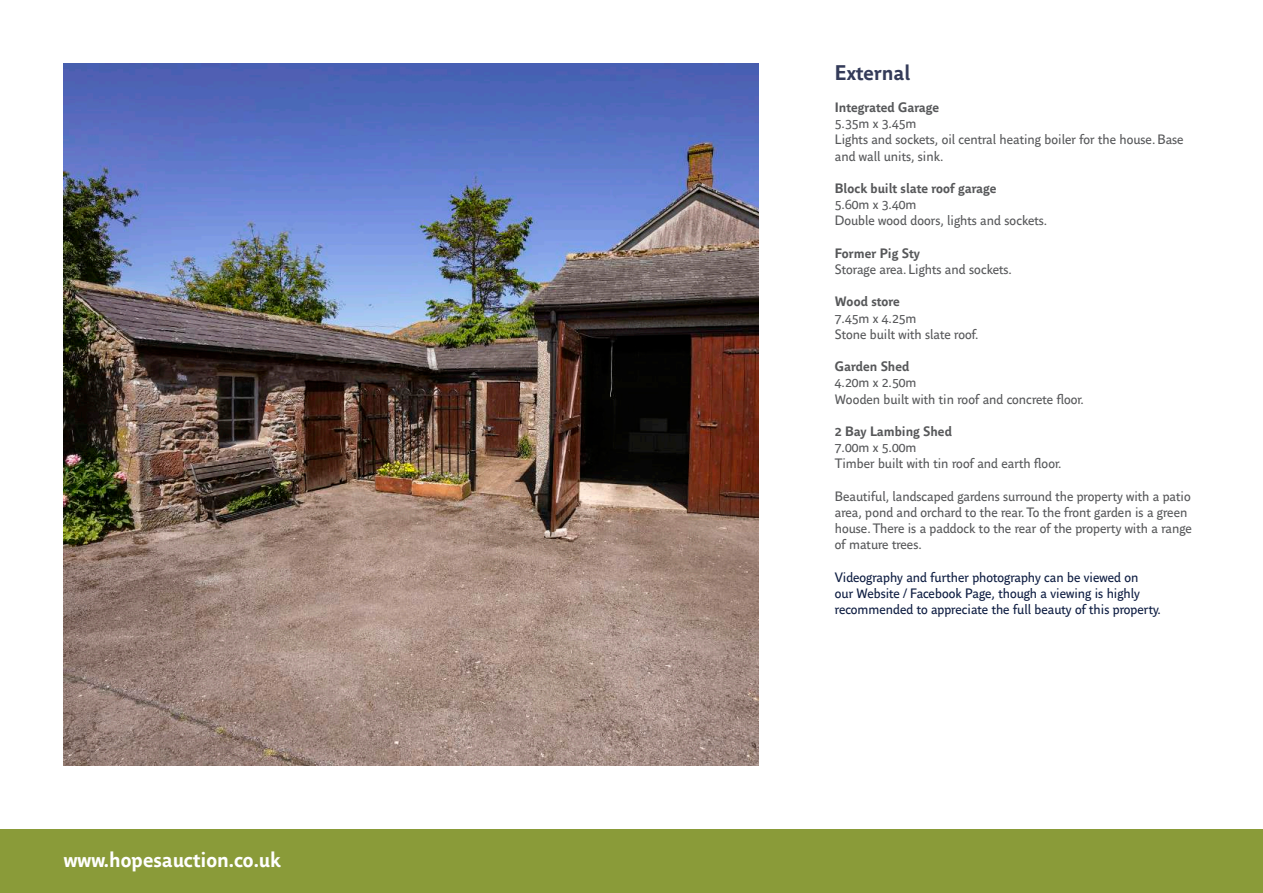
<style>
.page{position:relative;width:1263px;height:893px;background:#fff}
.page>*{position:absolute;margin:0;border:0;box-sizing:border-box;transform-origin:0 0}
.t1{font:700 21px "Parisine Office Std";color:#fff}
.t2{font:700 21px "Parisine Office Std";color:#343b59}
.t3{font:13.5px/16.2px "Parisine Office Std";color:#57585a}
.t4{font:13.5px/16.2px "Parisine Office Std";color:#0e1d42}
.t5{font:700 13.5px "Parisine Office Std";color:#57585a}
</style>
<div class="page">
<div style="left:0;top:829px;width:1263px;height:64px;background:#8a9b39"></div>
<img style="left:64px;top:64px;width:694px;height:701px">
<h1 class="t1" style="left:64px;top:847px;width:219px">www.hopesauction.co.uk</h1>
<h1 class="t2" style="left:835px;top:60px;width:77px">External</h1>
<p class="t5" style="left:835px;top:99px;width:106px">Integrated Garage</p>
<p class="t3" style="left:835px;top:116px;width:350px">5.35m x 3.45m<br>Lights and sockets, oil central heating boiler for the house. Base and wall units, sink.</p>
<p class="t5" style="left:835px;top:180px;width:163px">Block built slate roof garage</p>
<p class="t3" style="left:835px;top:197px;width:214px">5.60m x 3.40m<br>Double wood doors, lights and sockets.</p>
<p class="t5" style="left:835px;top:245px;width:86px">Former Pig Sty</p>
<p class="t3" style="left:835px;top:261px;width:178px">Storage area. Lights and sockets.</p>
<p class="t5" style="left:835px;top:294px;width:66px">Wood store</p>
<p class="t3" style="left:835px;top:310px;width:145px">7.45m x 4.25m<br>Stone built with slate roof.</p>
<p class="t5" style="left:835px;top:358px;width:76px">Garden Shed</p>
<p class="t3" style="left:835px;top:375px;width:251px">4.20m x 2.50m<br>Wooden built with tin roof and concrete floor.</p>
<p class="t5" style="left:835px;top:423px;width:118px">2 Bay Lambing Shed</p>
<p class="t3" style="left:835px;top:440px;width:228px">7.00m x 5.00m<br>Timber built with tin roof and earth floor.</p>
<p class="t3" style="left:835px;top:488px;width:359px">Beautiful, landscaped gardens surround the property with a patio area, pond and orchard to the rear. To the front garden is a green house. There is a paddock to the rear of the property with a range of mature trees.</p>
<p class="t4" style="left:835px;top:569px;width:327px">Videography and further photography can be viewed on<br>our Website / Facebook Page, though a viewing is highly recommended to appreciate the full beauty of this property.</p>
</div>
